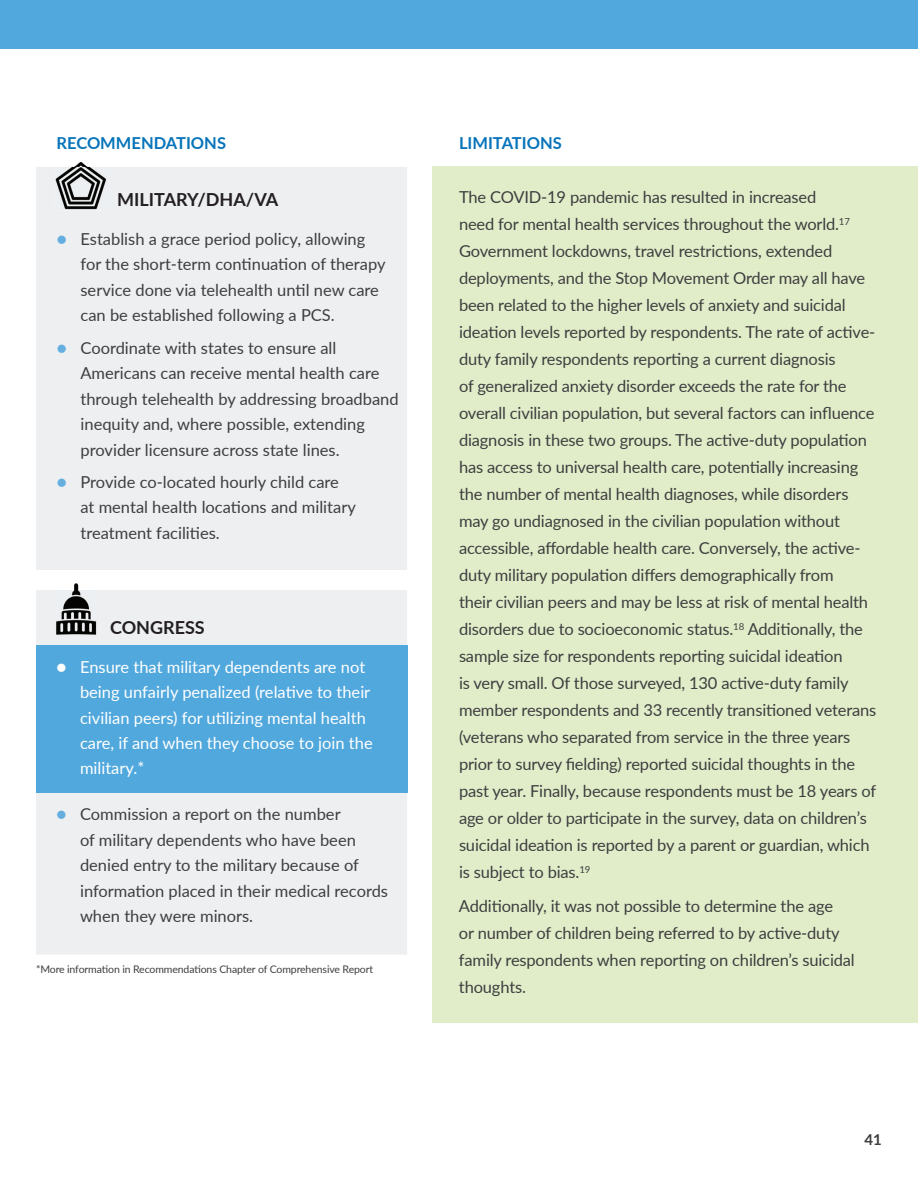
<style>
.page{position:relative;width:918px;height:1188px;background:#fff}
.page>*{position:absolute;margin:0;border:0;box-sizing:border-box;transform-origin:0 0}
.t1{font:700 18px "Lato";color:#231f20}
.t2{font:16.5px/27px "Lato";letter-spacing:-.01em;color:#3e3e3f}
.t3{font:16.5px/25.5px "Lato";color:#fff}
.t4{font:700 16.5px "Lato";color:#0774ba}
.t5{font:700 15px "Lato";color:#3e3e3f}
.t6{font:10.5px "Lato";letter-spacing:-.01em;color:#3e3e3f}
.s1{color:#64afe0}
</style>
<div class="page">
<div style="left:36px;top:167px;width:371px;height:403px;background:#edeff1"></div>
<div style="left:432px;top:167px;width:486px;height:856px;background:#e1edc9"></div>
<div style="left:36px;top:590px;width:371px;height:365px;background:#edeff1"></div>
<img style="left:54px;top:583px;width:44px;height:54px">
<img style="left:55px;top:162px;width:53px;height:48px">
<div style="left:0;top:0;width:918px;height:49px;background:#51a8dd"></div>
<div style="left:36px;top:645px;width:371px;height:148px;background:#51a8dd"></div>
<p class="t4" style="left:57px;top:131px;width:171px">RECOMMENDATIONS</p>
<p class="t1" style="left:117px;top:186px;width:163px">MILITARY/DHA/VA</p>
<p class="t2" style="left:81px;top:225px;width:307px;line-height:25.5px;text-indent:-24px"><span class="s1">●</span> Establish a grace period policy, allowing for the short-term continuation of therapy service done via telehealth until new care can be established following a PCS.</p>
<p class="t2" style="left:81px;top:334px;width:320px;line-height:25.5px;text-indent:-24px"><span class="s1">●</span> Coordinate with states to ensure all Americans can receive mental health care through telehealth by addressing broadband inequity and, where possible, extending provider licensure across state lines.</p>
<p class="t2" style="left:81px;top:468px;width:277px;line-height:25.5px;text-indent:-24px"><span class="s1">●</span> Provide co-located hourly child care at mental health locations and military treatment facilities.</p>
<p class="t1" style="left:110px;top:614px;width:96px">CONGRESS</p>
<p class="t3" style="left:80px;top:653px;width:294px;text-indent:-24px">● Ensure that military dependents are not being unfairly penalized (relative to their civilian peers) for utilizing mental health care, if and when they choose to join the military.*</p>
<p class="t2" style="left:80px;top:801px;width:310px;line-height:25.5px;text-indent:-24px"><span class="s1">●</span> Commission a report on the number<br>of military dependents who have been denied entry to the military because of information placed in their medical records when they were minors.</p>
<p class="t6" style="left:36px;top:962px;width:339px">*More information in Recommendations Chapter of Comprehensive Report</p>
<p class="t4" style="left:459px;top:131px;width:104px">LIMITATIONS</p>
<p class="t2" style="left:459px;top:183px;width:419px">The COVID-19 pandemic has resulted in increased<br>need for mental health services throughout the world.<sup>17<br></sup>Government lockdowns, travel restrictions, extended deployments, and the Stop Movement Order may all have been related to the higher levels of anxiety and suicidal ideation levels reported by respondents. The rate of active&shy;duty family respondents reporting a current diagnosis<br>of generalized anxiety disorder exceeds the rate for the overall civilian population, but several factors can influence diagnosis in these two groups. The active-duty population has access to universal health care, potentially increasing the number of mental health diagnoses, while disorders may go undiagnosed in the civilian population without accessible, affordable health care. Conversely, the active&shy;duty military population differs demographically from<br>their civilian peers and may be less at risk of mental health disorders due to socioeconomic status.<sup>18</sup> Additionally, the sample size for respondents reporting suicidal ideation<br>is very small. Of those surveyed, 130 active-duty family member respondents and 33 recently transitioned veterans (veterans who separated from service in the three years prior to survey fielding) reported suicidal thoughts in the past year. Finally, because respondents must be 18 years of age or older to participate in the survey, data on children’s suicidal ideation is reported by a parent or guardian, which is subject to bias.<sup>19</sup></p>
<p class="t2" style="left:459px;top:892px;width:397px">Additionally, it was not possible to determine the age<br>or number of children being referred to by active-duty family respondents when reporting on children’s suicidal thoughts.</p>
<p class="t5" style="left:865px;top:1128px;width:19px">41</p>
</div>
